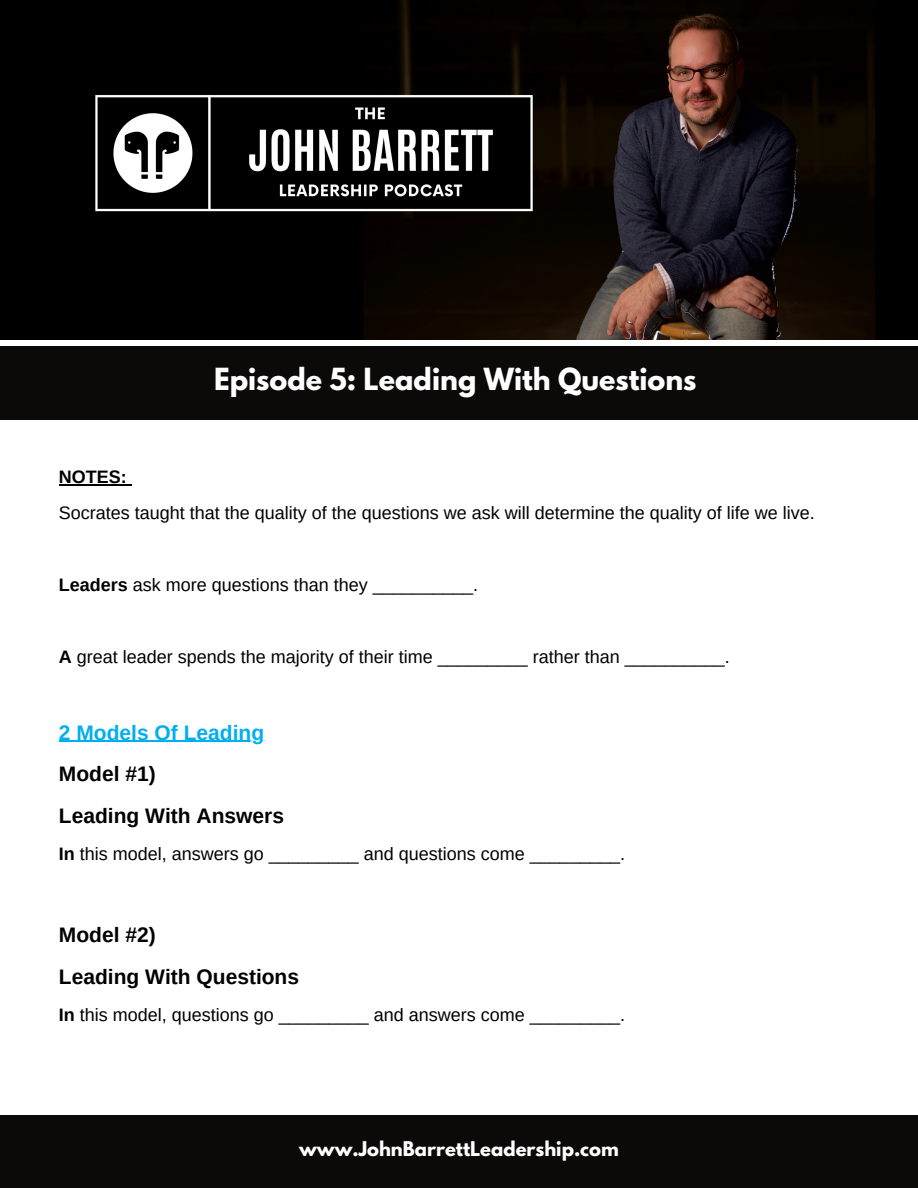
<style>
.page{position:relative;width:918px;height:1188px;background:#fff}
.page>*{position:absolute;margin:0;border:0;box-sizing:border-box;transform-origin:0 0}
.t1{font:700 27px "League Spartan";color:#fff}
.t2{font:700 21px "Arimo";color:#000}
.t3{font:700 21px "Arimo";color:#01aef0}
.t4{font:18px "Arimo";color:#000}
.t5{font:700 18px "League Spartan";color:#fff}
.t6{font:700 18px "Arimo";color:#000}
.s1{font-weight:700}
</style>
<div class="page">
<img style="left:0;top:0;width:918px;height:340px">
<div style="left:0;top:1115px;width:918px;height:73px;background:#0c0909"></div>
<div style="left:0;top:346px;width:918px;height:74px;background:#0c0909"></div>
<img style="left:92px;top:92px;width:444px;height:124px">
<hr style="left:59px;top:484px;width:68px;height:1px;background:#000">
<hr style="left:59px;top:741px;width:205px;height:1px;background:#01aef0">
<p class="t1" style="left:214px;top:366px;width:484px">Episode 5: Leading With Questions</p>
<p class="t6" style="left:59px;top:467px;width:69px">NOTES:</p>
<p class="t4" style="left:59px;top:503px;width:757px">Socrates taught that the quality of the questions we ask will determine the quality of life we live.</p>
<p class="t4" style="left:59px;top:575px;width:421px"><span class="s1">Leaders</span> ask more questions than they __________.</p>
<p class="t4" style="left:59px;top:647px;width:672px"><span class="s1">A</span> great leader spends the majority of their time _________ rather than __________.</p>
<p class="t3" style="left:59px;top:721px;width:207px">2 Models Of Leading</p>
<p class="t2" style="left:59px;top:762px;width:98px">Model #1)</p>
<p class="t2" style="left:59px;top:804px;width:227px">Leading With Answers</p>
<p class="t4" style="left:59px;top:844px;width:568px"><span class="s1">In</span> this model, answers go _________ and questions come _________.</p>
<p class="t2" style="left:59px;top:923px;width:98px">Model #2)</p>
<p class="t2" style="left:59px;top:965px;width:242px">Leading With Questions</p>
<p class="t4" style="left:59px;top:1005px;width:568px"><span class="s1">In</span> this model, questions go _________ and answers come _________.</p>
<p class="t5" style="left:299px;top:1140px;width:321px">www.JohnBarrettLeadership.com</p>
</div>
